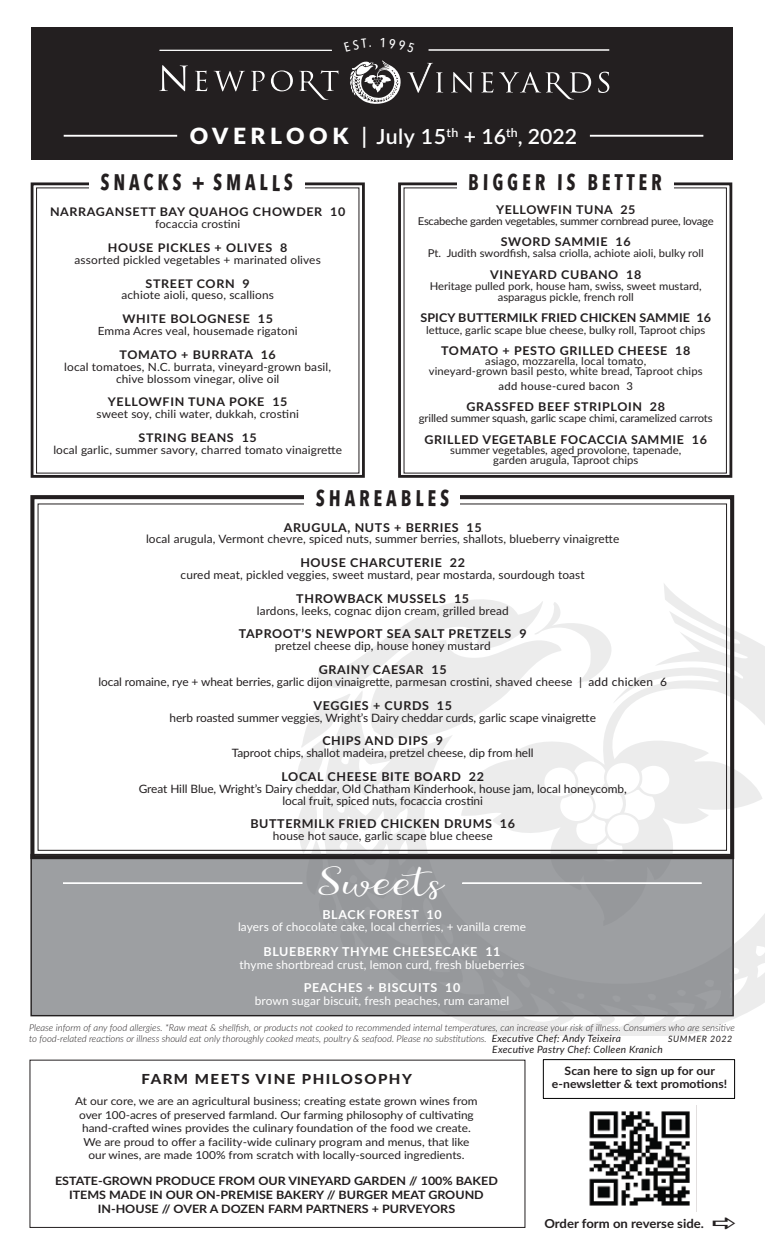
<style>
.page{position:relative;width:765px;height:1260px;background:#fff}
.page>*{position:absolute;margin:0;border:0;box-sizing:border-box;transform-origin:0 0}
.t1{font:32px "Sanies Script";letter-spacing:.01em;color:#fff;scale:1.48 1}
.t2{font:700 22.62px "Avenir Next Condensed";color:#231f20;scale:.86 1}
.t3{font:600 20.88px "Lato";letter-spacing:.005em;color:#fff}
.t4{font:800 13.88px "Lato";letter-spacing:.1em;color:#231f20;scale:1.08 1}
.t5{font:700 12.38px "Lato";color:#231f20;scale:1.06 1}
.t6{font:700 12.25px "Lato";letter-spacing:.05em;color:#fff}
.t7{font:700 12.12px "Lato";letter-spacing:.05em;color:#231f20}
.t8{font:700 12px "Lato";letter-spacing:.045em;color:#231f20;scale:1.04 1}
.t9{font:700 12px "Lato";letter-spacing:.01em;color:#231f20;scale:1.04 1}
.t10{font:700 11.88px "Lato";letter-spacing:.05em;color:#231f20;scale:1.05 1}
.t11{font:11.62px "Lato";letter-spacing:.01em;color:#fff}
.t12{font:11.5px/11.9px "Lato";letter-spacing:-.005em;color:#231f20;text-align:center}
.t13{font:700 11.5px/14.1px "Lato";color:#231f20;text-align:center;scale:1.08 1}
.t14{font:700 11.5px/13px "Lato";color:#231f20;text-align:center;scale:1.06 1}
.t15{font:11.25px/11.9px "Lato";letter-spacing:.01em;color:#231f20;text-align:center;scale:1.05 1}
.t16{font:11px/13.5px "Lato";color:#231f20;text-align:center;scale:1.08 1}
.t17{font:10.75px/10px "Lato";color:#231f20;text-align:center;scale:1.04 1}
.t18{font:10.75px "Lato";letter-spacing:-.02em;color:#231f20;scale:1.04 1}
.t19{font:500 10.75px "Lato";letter-spacing:.025em;color:#231f20;scale:1.04 1}
.t20{font:italic 10px "Lato";letter-spacing:.025em;color:#231f20}
.t21{font:italic 300 9.38px/11.2px "Lato";color:#231f20}
.t22{font:italic 8.75px "Lato";letter-spacing:.065em;color:#231f20}
.s1{font-weight:900;font-size:22.38px}
.s2{font-size:22.38px}
.s3{font-weight:500}
.s4{font-weight:400;font-size:10px}
</style>
<div class="page">
<div style="left:31px;top:855px;width:702px;height:161px;background:#9d9fa2"></div>
<div style="left:31px;top:27px;width:702px;height:133px;background:#231f20"></div>
<svg style="left:296px;top:582px;width:469px;height:453px"></svg>
<hr style="left:160px;top:50px;width:172px;height:1px;background:#fff">
<hr style="left:429px;top:50px;width:180px;height:1px;background:#fff">
<svg style="left:350px;top:60px;width:51px;height:44px"></svg>
<svg style="left:159px;top:65px;width:29px;height:26px"></svg>
<svg style="left:195px;top:71px;width:12px;height:20px"></svg>
<svg style="left:214px;top:71px;width:31px;height:20px"></svg>
<svg style="left:251px;top:71px;width:14px;height:20px"></svg>
<svg style="left:271px;top:70px;width:22px;height:21px"></svg>
<svg style="left:299px;top:70px;width:39px;height:30px"></svg>
<svg style="left:451px;top:72px;width:23px;height:21px"></svg>
<svg style="left:481px;top:72px;width:12px;height:21px"></svg>
<svg style="left:499px;top:72px;width:92px;height:27px"></svg>
<svg style="left:598px;top:72px;width:11px;height:21px"></svg>
<svg style="left:407px;top:63px;width:36px;height:30px"></svg>
<img style="left:589px;top:1111px;width:101px;height:95px">
<div style="left:29px;top:1060px;width:496px;height:168px;border:1px solid #231f20"></div>
<div style="left:543px;top:1059px;width:192px;height:40px;border:1px solid #000"></div>
<div style="left:590px;top:135px;width:113px;height:2px;border:1px solid #fff"></div>
<div style="left:64px;top:135px;width:113px;height:2px;border:1px solid #fff"></div>
<div style="left:31px;top:182px;width:334px;height:296px;border:3px solid #231f20"></div>
<div style="left:89px;top:161px;width:216px;height:41px;background:#fff"></div>
<div style="left:398px;top:182px;width:334px;height:296px;border:3px solid #231f20"></div>
<div style="left:457px;top:161px;width:216px;height:41px;background:#fff"></div>
<div style="left:30px;top:495px;width:704px;height:364px;border:4px solid #231f20"></div>
<div style="left:305px;top:485px;width:155px;height:31px;background:#fff"></div>
<div style="left:63px;top:883px;width:239px;height:1px;border:1px solid #fff"></div>
<div style="left:463px;top:883px;width:238px;height:1px;border:1px solid #fff"></div>
<h3 class="t3" style="left:190px;top:125px;width:389px"><span class="s1">OV E R L O O K</span> <span class="s2">|</span> July 15<sup>th</sup> + 16<sup>th</sup>, 2022</h3>
<h2 class="t2" style="left:101px;top:168px;width:225px;rotate:1deg">SNACKS + SMALLS</h2>
<p class="t10" style="left:50px;top:206px;width:283px">NARRAGANSETT BAY QUAHOG CHOWDER 10</p>
<p class="t15" style="left:155px;top:218px;width:83px">focaccia crostini</p>
<p class="t10" style="left:108px;top:242px;width:172px">HOUSE PICKLES + OLIVES 8</p>
<p class="t15" style="left:75px;top:253px;width:236px">assorted pickled vegetables + marinated olives</p>
<p class="t10" style="left:146px;top:278px;width:101px">STREET CORN 9</p>
<p class="t15" style="left:122px;top:289px;width:147px">achiote aioli, queso, scallions</p>
<p class="t10" style="left:122px;top:313px;width:145px">WHITE BOLOGNESE 15</p>
<p class="t15" style="left:98px;top:325px;width:192px">Emma Acres veal, housemade rigatoni</p>
<p class="t10" style="left:120px;top:349px;width:150px">TOMATO + BURRATA 16</p>
<p class="t15" style="left:64px;top:360px;width:256px">local tomatoes, N.C. burrata, vineyard-grown basil, chive blossom vinegar, olive oil</p>
<p class="t10" style="left:108px;top:396px;width:173px">YELLOWFIN TUNA POKE 15</p>
<p class="t15" style="left:96px;top:408px;width:194px">sweet soy, chili water, dukkah, crostini</p>
<p class="t10" style="left:139px;top:432px;width:114px">STRING BEANS 15</p>
<p class="t15" style="left:53px;top:443px;width:277px">local garlic, summer savory, charred tomato vinaigrette</p>
<h2 class="t2" style="left:469px;top:168px;width:226px;rotate:1deg">BIGGER IS BETTER</h2>
<p class="t8" style="left:496px;top:204px;width:136px">YELLOWFIN TUNA 25</p>
<p class="t18" style="left:418px;top:213px;width:286px">Escabeche garden vegetables, summer cornbread puree, lovage</p>
<p class="t8" style="left:501px;top:236px;width:126px">SWORD SAMMIE 16</p>
<p class="t17" style="left:428px;top:248px;width:267px">Pt. Judith swordfish, salsa criolla, achiote aioli, bulky roll</p>
<p class="t8" style="left:490px;top:269px;width:147px">VINEYARD CUBANO 18</p>
<p class="t17" style="left:430px;top:280px;width:263px;line-height:11.2px">Heritage pulled pork, house ham, swiss, sweet mustard, asparagus pickle, french roll</p>
<p class="t9" style="left:420px;top:313px;width:281px">SPICY BUTTERMILK FRIED CHICKEN SAMMIE 16</p>
<p class="t17" style="left:426px;top:324px;width:270px">lettuce, garlic scape blue cheese, bulky roll, Taproot chips</p>
<p class="t8" style="left:441px;top:345px;width:241px">TOMATO + PESTO GRILLED CHEESE 18</p>
<p class="t17" style="left:429px;top:356px;width:265px">asiago, mozzarella, local tomato,<br>vineyard-grown basil pesto, white bread, Taproot chips</p>
<p class="t19" style="left:499px;top:382px;width:131px">add house-cured bacon 3</p>
<p class="t8" style="left:467px;top:401px;width:192px">GRASSFED BEEF STRIPLOIN 28</p>
<p class="t17" style="left:419px;top:413px;width:284px">grilled summer squash, garlic scape chimi, caramelized carrots</p>
<p class="t8" style="left:425px;top:434px;width:273px">GRILLED VEGETABLE FOCACCIA SAMMIE 16</p>
<p class="t17" style="left:450px;top:444px;width:224px">summer vegetables, aged provolone, tapenade, garden arugula, Taproot chips</p>
<h2 class="t2" style="left:316px;top:484px;width:156px;rotate:1deg">SHAREABLES</h2>
<p class="t7" style="left:284px;top:522px;width:200px">ARUGULA, NUTS + BERRIES 15</p>
<p class="t12" style="left:146px;top:533px;width:475px">local arugula, Vermont chevre, spiced nuts, summer berries, shallots, blueberry vinaigrette</p>
<p class="t7" style="left:300px;top:557px;width:166px">HOUSE CHARCUTERIE 22</p>
<p class="t12" style="left:181px;top:569px;width:406px">cured meat, pickled veggies, sweet mustard, pear mostarda, sourdough toast</p>
<p class="t7" style="left:296px;top:593px;width:174px">THROWBACK MUSSELS 15</p>
<p class="t12" style="left:257px;top:604px;width:253px">lardons, leeks, cognac dijon cream, grilled bread</p>
<p class="t7" style="left:239px;top:629px;width:289px">TAPROOT’S NEWPORT SEA SALT PRETZELS 9</p>
<p class="t12" style="left:275px;top:640px;width:218px">pretzel cheese dip, house honey mustard</p>
<p class="t7" style="left:319px;top:664px;width:129px">GRAINY CAESAR 15</p>
<p class="t12" style="left:98px;top:675px;width:570px">local romaine, rye + wheat berries, garlic dijon vinaigrette, parmesan crostini, shaved cheese | <span class="s3">add chicken 6</span></p>
<p class="t7" style="left:313px;top:700px;width:140px">VEGGIES + CURDS 15</p>
<p class="t12" style="left:169px;top:711px;width:428px">herb roasted summer veggies, Wright’s Dairy cheddar curds, garlic scape vinaigrette</p>
<p class="t7" style="left:322px;top:735px;width:122px">CHIPS AND DIPS 9</p>
<p class="t12" style="left:232px;top:747px;width:303px">Taproot chips, shallot madeira, pretzel cheese, dip from hell</p>
<p class="t7" style="left:282px;top:771px;width:204px">LOCAL CHEESE BITE BOARD 22</p>
<p class="t12" style="left:139px;top:782px;width:490px">Great Hill Blue, Wright’s Dairy cheddar, Old Chatham Kinderhook, house jam, local honeycomb, local fruit, spiced nuts, focaccia crostini</p>
<p class="t7" style="left:250px;top:819px;width:266px">BUTTERMILK FRIED CHICKEN DRUMS 16</p>
<p class="t12" style="left:273px;top:830px;width:221px">house hot sauce, garlic scape blue cheese</p>
<h1 class="t1" style="left:320px;top:865px;width:86px">Sweets</h1>
<p class="t6" style="left:322px;top:908px;width:121px">BLACK FOREST 10</p>
<p class="t11" style="left:238px;top:919px;width:290px">layers of chocolate cake, local cherries, + vanilla creme</p>
<p class="t6" style="left:264px;top:946px;width:239px">BLUEBERRY THYME CHEESECAKE 11</p>
<p class="t11" style="left:240px;top:956px;width:286px">thyme shortbread crust, lemon curd, fresh blueberries</p>
<p class="t6" style="left:304px;top:982px;width:158px">PEACHES + BISCUITS 10</p>
<p class="t11" style="left:255px;top:992px;width:256px">brown sugar biscuit, fresh peaches, rum caramel</p>
<p class="t21" style="left:29px;top:1021px;width:707px">Please inform of any food allergies. *Raw meat &amp; shellfish, or products not cooked to recommended internal temperatures, can increase your risk of illness. Consumers who are sensitive to food-related reactions or illness should eat only thoroughly cooked meats, poultry &amp; seafood. Please no substitutions. <span class="s4">Executive Chef: Andy Teixeira</span></p>
<p class="t22" style="left:668px;top:1036px;width:66px">SUMMER 2022</p>
<p class="t20" style="left:492px;top:1043px;width:172px">Executive Pastry Chef: Colleen Kranich</p>
<p class="t4" style="left:142px;top:1074px;width:252px">FARM MEETS VINE PHILOSOPHY</p>
<p class="t16" style="left:75px;top:1094px;width:374px">At our core, we are an agricultural business; creating estate grown wines from over 100-acres of preserved farmland. Our farming philosophy of cultivating hand-crafted wines provides the culinary foundation of the food we create.<br>We are proud to offer a facility-wide culinary program and menus, that like our wines, are made 100% from scratch with locally-sourced ingredients.</p>
<p class="t13" style="left:55px;top:1174px;width:412px">ESTATE-GROWN PRODUCE FROM OUR VINEYARD GARDEN // 100% BAKED<br>ITEMS MADE IN OUR ON-PREMISE BAKERY // BURGER MEAT GROUND<br>IN-HOUSE // OVER A DOZEN FARM PARTNERS + PURVEYORS</p>
<p class="t14" style="left:552px;top:1065px;width:167px">Scan here to sign up for our e-newsletter &amp; text promotions!</p>
<p class="t5" style="left:544px;top:1218px;width:152px">Order form on reverse side.</p>
</div>
